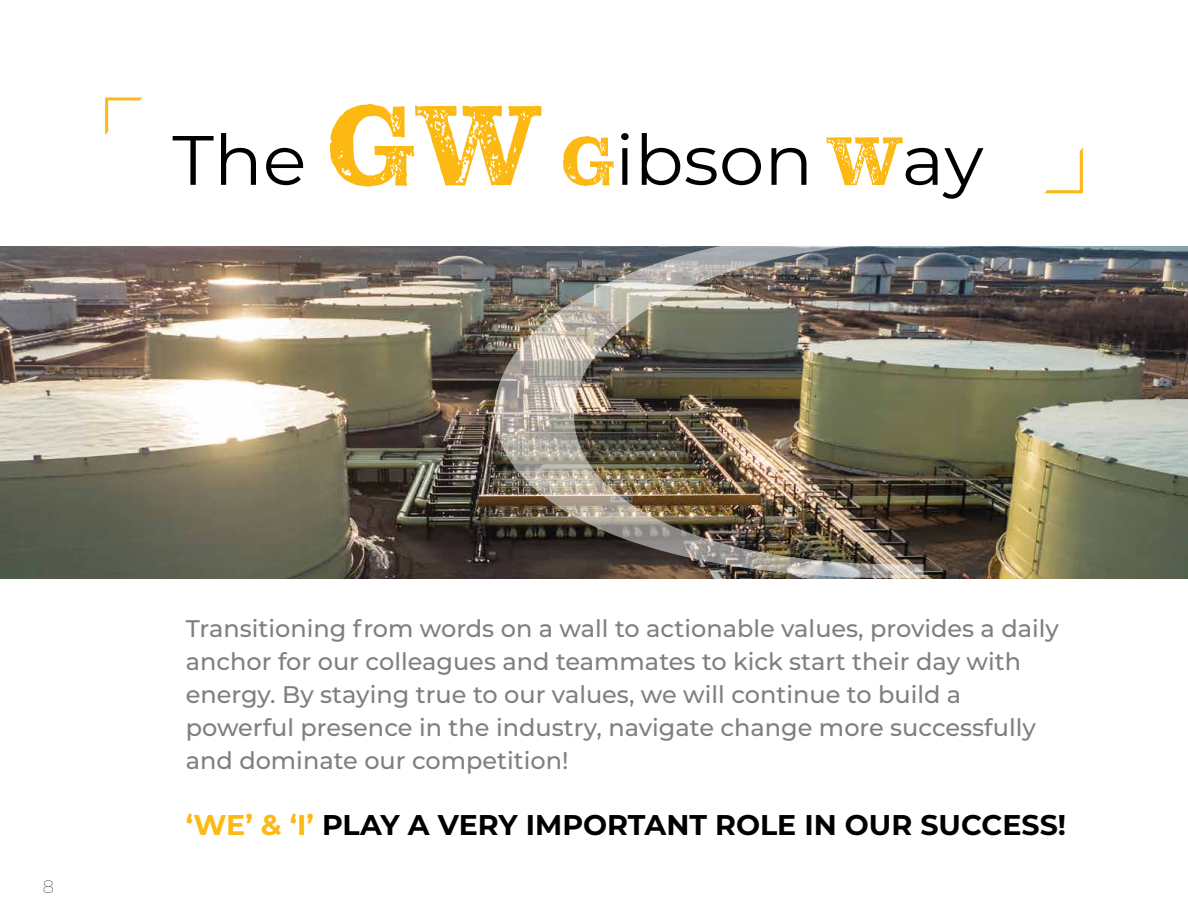
<style>
.page{position:relative;width:1188px;height:918px;background:#fff}
.page>*{position:absolute;margin:0;border:0;box-sizing:border-box;transform-origin:0 0}
.t1{font:69.75px "Montserrat";color:#000;scale:1.04 1}
.t2{font:700 28.5px "Montserrat";color:#000}
.t3{font:500 24px/33px "Montserrat";color:#7f7f7f}
.t4{font:100 18px "Montserrat";color:#000}
.s1{font-family:"Pulpo Rust 75";font-size:115.8px;color:#fdb913}
.s2{font-family:"Pulpo Rust 75";color:#fdb913}
.s3{color:#fdb913}
</style>
<div class="page">
<img style="left:0;top:246px;width:1188px;height:332px">
<svg style="left:1044px;top:147px;width:39px;height:46px"></svg>
<svg style="left:105px;top:98px;width:37px;height:37px"></svg>
<img style="left:493px;top:246px;width:431px;height:333px">
<h1 class="t1" style="left:172px;top:112px;width:781px">The <span class="s1">GW</span> <span class="s2">G</span>ibson <span class="s2">W</span>ay</h1>
<p class="t4" style="left:43px;top:875px;width:13px">8</p>
<p class="t3" style="left:186px;top:611px;width:875px">Transitioning from words on a wall to actionable values, provides a daily anchor for our colleagues and teammates to kick start their day with energy. By staying true to our values, we will continue to build a powerful presence in the industry, navigate change more successfully and dominate our competition!</p>
<p class="t2" style="left:186px;top:804px;width:882px"><span class="s3">‘WE’ &amp; ‘I’</span> PLAY A VERY IMPORTANT ROLE IN OUR SUCCESS!</p>
</div>
